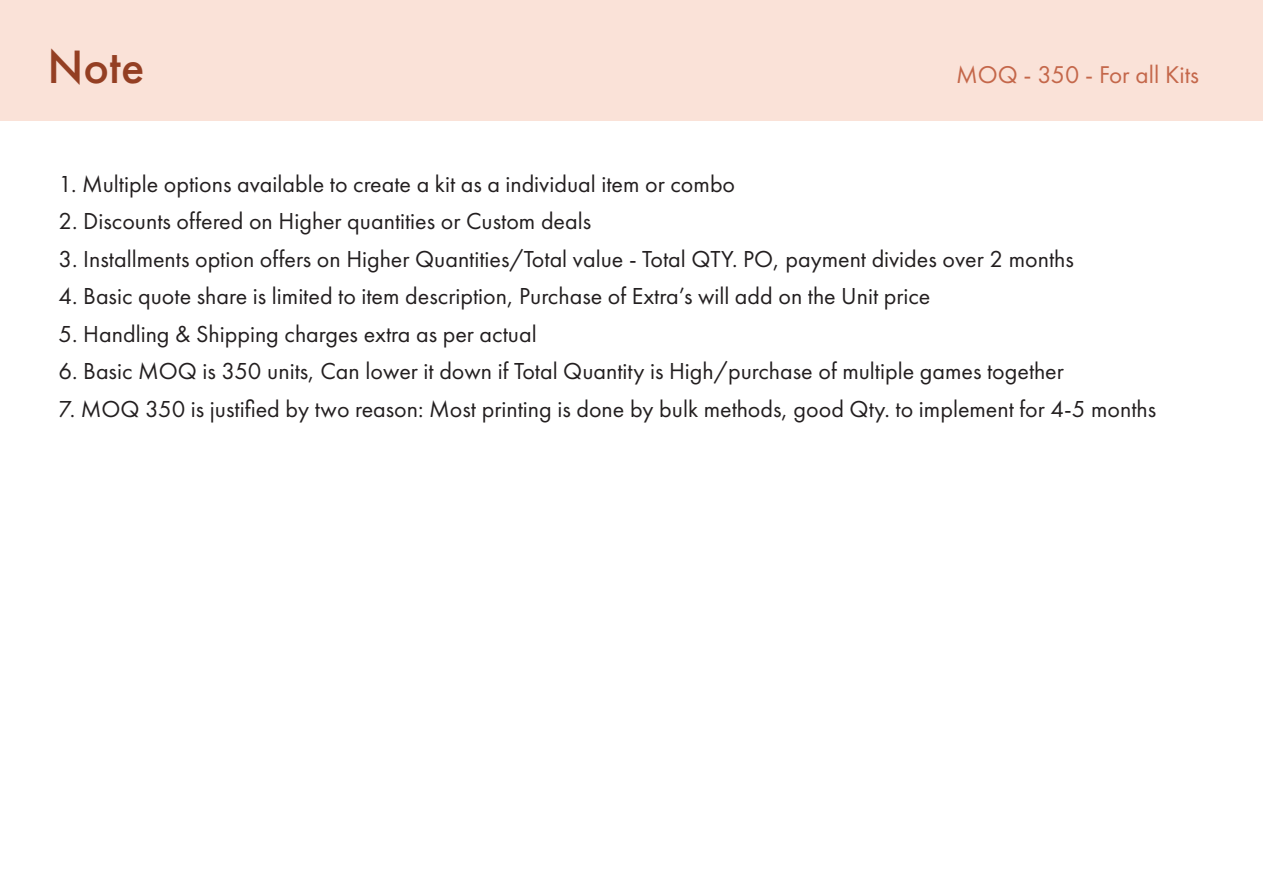
<style>
.page{position:relative;width:1263px;height:893px;background:#fff}
.page>*{position:absolute;margin:0;border:0;box-sizing:border-box;transform-origin:0 0}
.t1{font:500 48.6px "Futura PT";color:#943f23}
.t2{font:25.2px "Futura PT";color:#c4674a}
.t3{font:24px "Futura PT";color:#231f20}
</style>
<div class="page">
<div style="left:0;top:0;width:1263px;height:120px;background:#fae2d8"></div>
<h1 class="t1" style="left:47px;top:37px;width:98px">Note</h1>
<p class="t2" style="left:956px;top:60px;width:244px">MOQ - 350 - For all Kits</p>
<p class="t3" style="left:59px;top:169px;width:678px">1. Multiple options available to create a kit as a individual item or combo</p>
<p class="t3" style="left:59px;top:207px;width:534px">2. Discounts offered on Higher quantities or Custom deals</p>
<p class="t3" style="left:59px;top:244px;width:1017px">3. Installments option offers on Higher Quantities/Total value - Total QTY. PO, payment divides over 2 months</p>
<p class="t3" style="left:59px;top:282px;width:873px">4. Basic quote share is limited to item description, Purchase of Extra’s will add on the Unit price</p>
<p class="t3" style="left:59px;top:319px;width:480px">5. Handling &amp; Shipping charges extra as per actual</p>
<p class="t3" style="left:59px;top:357px;width:1007px">6. Basic MOQ is 350 units, Can lower it down if Total Quantity is High/purchase of multiple games together</p>
<p class="t3" style="left:59px;top:394px;width:1099px">7. MOQ 350 is justified by two reason: Most printing is done by bulk methods, good Qty. to implement for 4-5 months</p>
</div>
